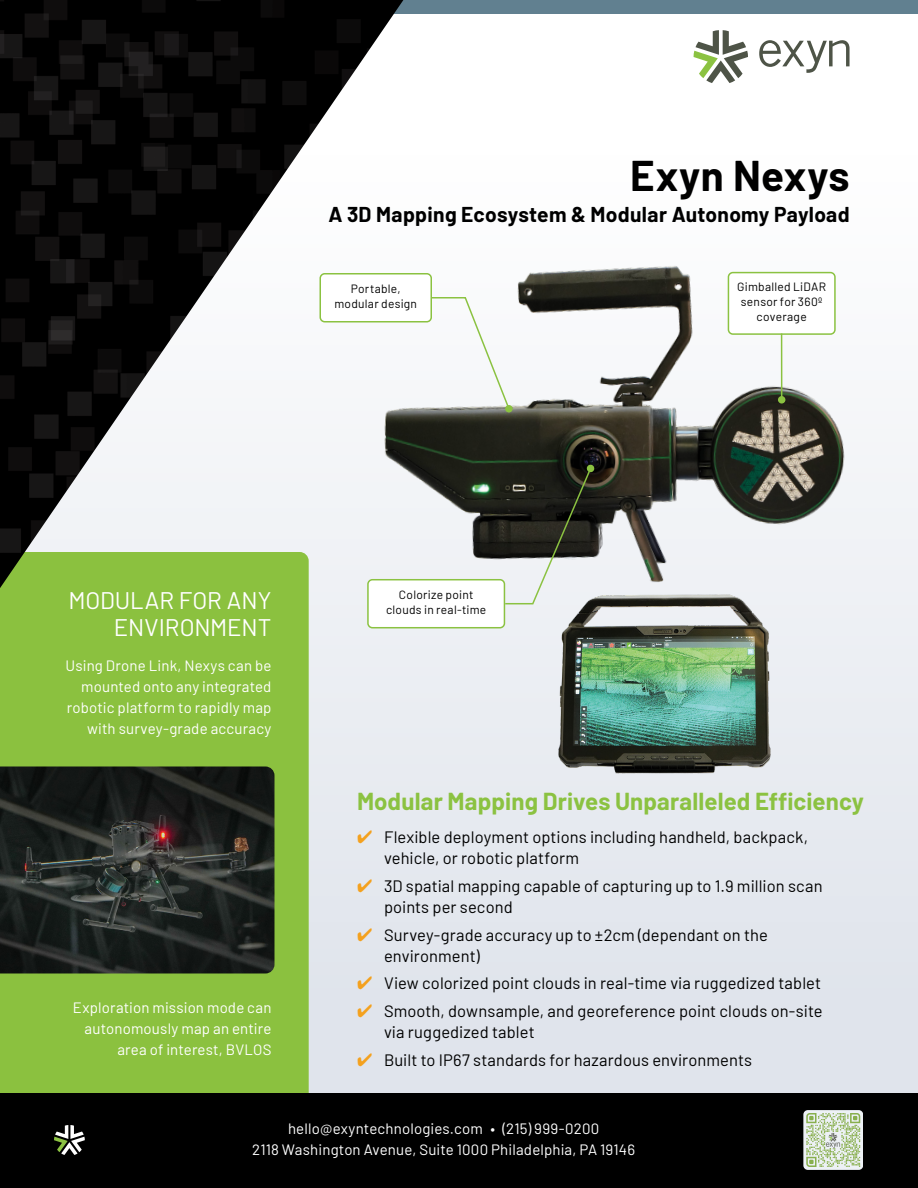
<style>
.page{position:relative;width:918px;height:1188px;background:#fff}
.page>*{position:absolute;margin:0;border:0;box-sizing:border-box;transform-origin:0 0}
.t1{font:700 42px "Barlow";letter-spacing:.01em;color:#000}
.t2{font:700 24px "Barlow";letter-spacing:.005em;color:#8bc241}
.t3{font:24px/27px "Barlow";color:#fff;text-align:right}
.t4{font:700 21px "Barlow";letter-spacing:.015em;color:#000}
.t5{font:16.5px/21px "Barlow";letter-spacing:.005em;color:#000}
.t6{font:15px/21px "Barlow";letter-spacing:.01em;color:#fff;text-align:right}
.t7{font:12px/15px "Barlow";letter-spacing:.02em;color:#000;text-align:center}
.s1{color:#f4a11e}
</style>
<div class="page">
<div style="left:0;top:86px;width:918px;height:1008px;background:linear-gradient(to bottom,#fff,#dde2ea)"></div>
<div style="left:0;top:588px;width:309px;height:506px;background:#8bc13f"></div>
<img style="left:0;top:766px;width:274px;height:208px">
<div style="left:227px;top:0;width:691px;height:14px;background:#618090"></div>
<img style="left:0;top:0;width:403px;height:588px">
<div style="left:0;top:1094px;width:918px;height:94px;background:#000"></div>
<svg style="left:759px;top:40px;width:91px;height:33px"></svg>
<svg style="left:694px;top:30px;width:54px;height:53px"></svg>
<div style="left:803px;top:1110px;width:60px;height:60px;background:#edf1f5"></div>
<svg style="left:806px;top:1113px;width:54px;height:54px"></svg>
<img style="left:826px;top:1132px;width:15px;height:16px">
<svg style="left:54px;top:1125px;width:31px;height:30px"></svg>
<img style="left:333px;top:231px;width:540px;height:380px">
<img style="left:546px;top:585px;width:250px;height:194px">
<div style="left:728px;top:273px;width:107px;height:61px;background:#fff;border-radius:4px"></div>
<div style="left:728px;top:272px;width:108px;height:63px;border:2px solid #8bc241;border-radius:4px"></div>
<hr style="left:781px;top:334px;width:1px;height:66px;background:#8bc241">
<div style="left:778px;top:396px;width:7px;height:8px;background:#8bc241;border-radius:50%"></div>
<svg style="left:411px;top:296px;width:100px;height:115px"></svg>
<div style="left:505px;top:405px;width:8px;height:8px;background:#8bc241;border-radius:50%"></div>
<svg style="left:504px;top:464px;width:91px;height:141px"></svg>
<div style="left:320px;top:274px;width:111px;height:48px;background:#fff;border-radius:4px"></div>
<div style="left:320px;top:273px;width:112px;height:49px;border:2px solid #8bc241;border-radius:4px"></div>
<div style="left:368px;top:580px;width:136px;height:48px;background:#fff;border-radius:4px"></div>
<div style="left:367px;top:579px;width:138px;height:49px;border:2px solid #8bc241;border-radius:4px"></div>
<h1 class="t1" style="left:630px;top:144px;width:221px">Exyn Nexys</h1>
<p class="t4" style="left:328px;top:199px;width:523px">A 3D Mapping Ecosystem &amp; Modular Autonomy Payload</p>
<p class="t7" style="left:334px;top:281px;width:84px">Portable, modular design</p>
<p class="t7" style="left:737px;top:279px;width:90px">Gimballed LiDAR sensor for 360º coverage</p>
<h2 class="t3" style="left:68px;top:585px;width:205px">MODULAR FOR ANY<br>ENVIRONMENT</h2>
<p class="t6" style="left:66px;top:653px;width:207px">Using Drone Link, Nexys can be mounted onto any integrated robotic platform to rapidly map with survey-grade accuracy</p>
<p class="t6" style="left:73px;top:995px;width:200px">Exploration mission mode can autonomously map an entire area of interest, BVLOS</p>
<p class="t7" style="left:386px;top:586px;width:102px">Colorize point clouds in real-time</p>
<h2 class="t2" style="left:357px;top:784px;width:508px">Modular Mapping Drives Unparalleled Efficiency</h2>
<p class="t5" style="left:384px;top:825px;width:426px;text-indent:-27px"><span class="s1">✔</span> Flexible deployment options including handheld, backpack, vehicle, or robotic platform</p>
<p class="t5" style="left:384px;top:874px;width:440px;text-indent:-27px"><span class="s1">✔</span> 3D spatial mapping capable of capturing up to 1.9 million scan points per second</p>
<p class="t5" style="left:384px;top:923px;width:385px;text-indent:-27px"><span class="s1">✔</span> Survey-grade accuracy up to ±2cm (dependant on the environment)</p>
<p class="t5" style="left:357px;top:972px;width:466px"><span class="s1">✔</span> View colorized point clouds in real-time via ruggedized tablet</p>
<p class="t5" style="left:384px;top:999px;width:440px;text-indent:-27px"><span class="s1">✔</span> Smooth, downsample, and georeference point clouds on-site via ruggedized tablet</p>
<p class="t5" style="left:357px;top:1048px;width:397px"><span class="s1">✔</span> Built to IP67 standards for hazardous environments</p>
<p class="t6" style="left:252px;top:1117px;width:385px;text-align:center">hello@exyntechnologies.com • (215) 999-0200<br>2118 Washington Avenue, Suite 1000 Philadelphia, PA 19146</p>
</div>
